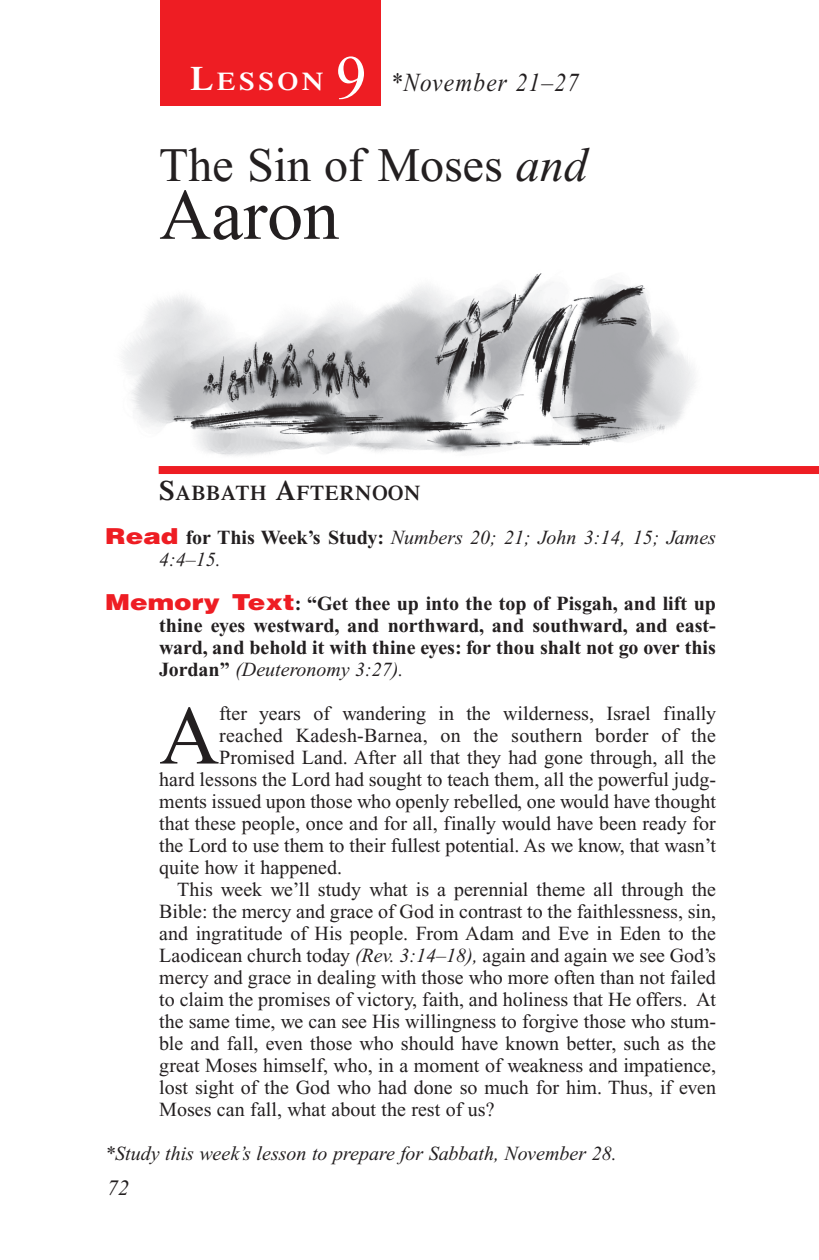
<style>
.page{position:relative;width:819px;height:1260px;background:#fff}
.page>*{position:absolute;margin:0;border:0;box-sizing:border-box;transform-origin:0 0}
.t1{font:83.4px "Times New Roman";color:#231f20}
.t2{font:72px "Times New Roman";color:#231f20}
.t3{font:62px "Times New Roman";color:#fff}
.t4{font:48px "Times New Roman";color:#231f20}
.t5{font:italic 26px "Times New Roman";letter-spacing:.05em;color:#231f20;scale:.9 1}
.t6{font:600 25.6px "Times";letter-spacing:.135em;color:#fff;scale:1.1 1}
.t7{font:italic 22px "Times New Roman";color:#231f20}
.t8{font:600 21px "Times";letter-spacing:.035em;color:#231f20}
.t9{font:20px "Times New Roman";color:#231f20}
.t10{font:700 20px/22px "Times New Roman";color:#231f20;text-align:justify}
.t11{font:italic 20px/22px "Times New Roman";color:#231f20}
.s1{font-size:34px}
.s2{font-style:italic}
.s3{font-size:28px}
.s4{font-family:"Helvetica";font-weight:900;font-style:normal;font-size:22px;color:#ee1d23}
.s5{font-weight:700;font-style:normal}
.s6{font-family:"Helvetica";font-weight:900;font-size:22px;color:#ee1d23}
.s7{font-weight:400;font-style:italic}
</style>
<div class="page">
<div style="left:160px;top:0;width:221px;height:106px;background:#ee1d23"></div>
<img style="left:123px;top:273px;width:572px;height:197px">
<div style="left:159px;top:466px;width:660px;height:8px;background:#ee1d23"></div>
<p class="t6" style="left:190px;top:72px;width:123px"><span class="s1">L</span>ESSON</p>
<h3 class="t3" style="left:336px;top:55px;width:32px">9</h3>
<h3 class="t5" style="left:390px;top:72px;width:211px">*November 21–27</h3>
<h3 class="t4" style="left:159px;top:147px;width:430px">The Sin of Moses <span class="s2">and</span></h3>
<h2 class="t2" style="left:159px;top:189px;width:181px">Aaron</h2>
<p class="t8" style="left:159px;top:485px;width:263px"><span class="s3">S</span>ABBATH <span class="s3">A</span>FTERNOON</p>
<p class="t11" style="left:159px;top:528px;width:558px;text-indent:-54px"><span class="s4">Read</span> <span class="s5">for This Week’s Study:</span> Numbers 20; 21; John 3:14, 15; James<br>4:4–15.</p>
<p class="t10" style="left:159px;top:594px;width:558px;text-indent:-54px"><span class="s6">Memory Text</span>: “Get thee up into the top of Pisgah, and lift up thine eyes westward, and northward, and southward, and east&shy;ward, and behold it with thine eyes: for thou shalt not go over this Jordan” <span class="s7">(Deuteronomy 3:27).</span></p>
<h1 class="t1" style="left:159px;top:706px;width:62px">A</h1>
<p class="t9" style="left:219px;top:706px;width:498px">fter years of wandering in the wilderness, Israel finally</p>
<p class="t9" style="left:219px;top:728px;width:498px">reached Kadesh-Barnea, on the southern border of the</p>
<p class="t9" style="left:219px;top:750px;width:498px">Promised Land. After all that they had gone through, all the</p>
<p class="t9" style="left:159px;top:772px;width:558px">hard lessons the Lord had sought to teach them, all the powerful judg-</p>
<p class="t9" style="left:159px;top:794px;width:558px">ments issued upon those who openly rebelled, one would have thought</p>
<p class="t9" style="left:159px;top:816px;width:558px">that these people, once and for all, finally would have been ready for</p>
<p class="t9" style="left:159px;top:838px;width:558px">the Lord to use them to their fullest potential. As we know, that wasn’t</p>
<p class="t9" style="left:159px;top:860px;width:184px">quite how it happened.</p>
<p class="t9" style="left:177px;top:882px;width:540px">This week we’ll study what is a perennial theme all through the</p>
<p class="t9" style="left:159px;top:904px;width:558px">Bible: the mercy and grace of God in contrast to the faithlessness, sin,</p>
<p class="t9" style="left:159px;top:926px;width:558px">and ingratitude of His people. From Adam and Eve in Eden to the</p>
<p class="t9" style="left:159px;top:948px;width:558px">Laodicean church today <span class="s2">(Rev. 3:14–18),</span> again and again we see God’s</p>
<p class="t9" style="left:159px;top:970px;width:558px">mercy and grace in dealing with those who more often than not failed</p>
<p class="t9" style="left:159px;top:992px;width:558px">to claim the promises of victory, faith, and holiness that He offers. At</p>
<p class="t9" style="left:159px;top:1014px;width:558px">the same time, we can see His willingness to forgive those who stum-</p>
<p class="t9" style="left:159px;top:1036px;width:558px">ble and fall, even those who should have known better, such as the</p>
<p class="t9" style="left:159px;top:1058px;width:558px">great Moses himself, who, in a moment of weakness and impatience,</p>
<p class="t9" style="left:159px;top:1080px;width:558px">lost sight of the God who had done so much for him. Thus, if even</p>
<p class="t9" style="left:159px;top:1102px;width:337px">Moses can fall, what about the rest of us?</p>
<p class="t11" style="left:105px;top:1144px;width:513px">*Study this week’s lesson to prepare for Sabbath, November 28.</p>
<p class="t7" style="left:107px;top:1180px;width:23px">72</p>
</div>
